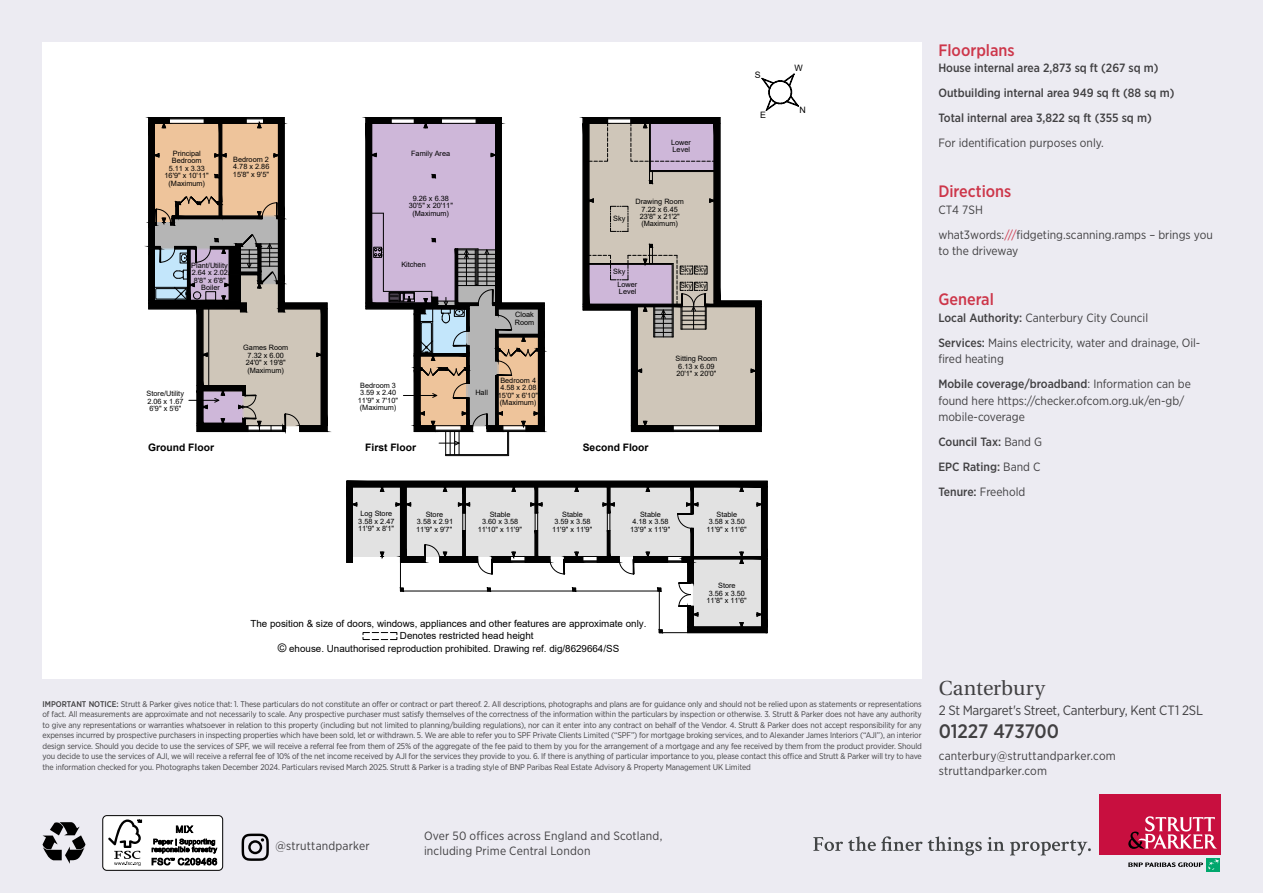
<style>
.page{position:relative;width:1263px;height:893px;background:#ecebf2}
.page>*{position:absolute;margin:0;border:0;box-sizing:border-box;transform-origin:0 0}
.t1{font:20.25px "Utopia";color:#414042}
.t2{font:500 19.5px "Gotham Narrow";letter-spacing:-.01em;color:#414042}
.t3{font:500 16.5px "Gotham Narrow";color:#cd364a}
.t4{font:13.5px "Gotham Narrow";letter-spacing:-.02em;color:#414042}
.t5{font:12px/25px "Gotham Narrow";color:#414042}
.t6{font:500 12px/25px "Gotham Narrow";color:#414042}
.t7{font:700 10.35px "Arial";color:#000}
.t8{font:9.75px "Arial";color:#000}
.t9{font:8.85px "Arial";color:#000}
.t10{font:8.25px/10.5px "Gotham Narrow";letter-spacing:-.015em;color:#414042;text-align:justify}
.t11{font:7.35px/7.5px "Arial";color:#000;text-align:center}
.s1{color:#cd364a}
.s2{font-weight:500}
.s3{font-weight:400}
.s4{font-size:11.85px}
</style>
<div class="page">
<div style="left:103px;top:816px;width:120px;height:54px;background:#fff;border-radius:4px"></div>
<div style="left:102px;top:815px;width:121px;height:56px;border:1px solid #000;border-radius:4px"></div>
<svg style="left:108px;top:819px;width:34px;height:47px"></svg>
<svg style="left:176px;top:825px;width:17px;height:8px"></svg>
<svg style="left:152px;top:839px;width:65px;height:26px"></svg>
<div style="left:43px;top:43px;width:879px;height:636px;background:#fff"></div>
<svg style="left:242px;top:834px;width:27px;height:27px"></svg>
<svg style="left:582px;top:73px;width:217px;height:359px"></svg>
<svg style="left:346px;top:480px;width:422px;height:160px"></svg>
<svg style="left:148px;top:117px;width:180px;height:315px"></svg>
<svg style="left:365px;top:117px;width:180px;height:339px"></svg>
<hr style="left:403px;top:395px;width:30px;height:1px;background:#000">
<svg style="left:43px;top:822px;width:42px;height:42px"></svg>
<svg style="left:813px;top:836px;width:278px;height:19px"></svg>
<div style="left:1206px;top:858px;width:14px;height:14px;background:#00a76d"></div>
<svg style="left:1128px;top:859px;width:91px;height:11px"></svg>
<div style="left:1099px;top:794px;width:121px;height:60px;background:#c80f3f"></div>
<svg style="left:1128px;top:816px;width:89px;height:33px"></svg>
<p class="t11" style="left:165px;top:149px;width:46px">Principal<br>Bedroom<br>5.11 x 3.33<br>16'9" x 10'11" (Maximum)</p>
<p class="t11" style="left:233px;top:156px;width:38px;text-align:justify">Bedroom 2<br>4.78 x 2.86<br>15'8" x 9'5"</p>
<p class="t11" style="left:191px;top:261px;width:38px;text-align:justify">Plant/Utility 2.64 x 2.02<br>8'8" x 6'8"</p>
<p class="t11" style="left:201px;top:284px;width:20px">Boiler</p>
<p class="t11" style="left:147px;top:390px;width:39px;text-align:justify">Store/Utility 2.06 x 1.67<br>6'9" x 5'6"</p>
<p class="t11" style="left:243px;top:344px;width:47px">Games Room<br>7.32 x 6.00<br>24'0" x 19'8" (Maximum)</p>
<p class="t11" style="left:411px;top:150px;width:41px">Family Area</p>
<p class="t11" style="left:409px;top:195px;width:46px">9.26 x 6.38<br>30'5" x 20'11" (Maximum)</p>
<p class="t11" style="left:401px;top:261px;width:26px">Kitchen</p>
<p class="t11" style="left:515px;top:311px;width:21px;text-align:left">Cloak<br>Room</p>
<p class="t11" style="left:358px;top:381px;width:42px">Bedroom 3<br>3.59 x 2.40<br>11'9" x 7'10" (Maximum)</p>
<p class="t11" style="left:498px;top:376px;width:42px">Bedroom 4<br>4.58 x 2.08<br>15'0" x 6'10" (Maximum)</p>
<p class="t11" style="left:475px;top:388px;width:14px">Hall</p>
<p class="t11" style="left:671px;top:138px;width:21px;text-align:left">Lower<br>Level</p>
<p class="t11" style="left:613px;top:214px;width:14px">Sky</p>
<p class="t11" style="left:635px;top:198px;width:50px">Drawing Room<br>7.22 x 6.45<br>23'8" x 21'2" (Maximum)</p>
<p class="t11" style="left:617px;top:264px;width:21px;line-height:13.5px;text-align:left;text-indent:-4px">Sky<br>Lower</p>
<p class="t11" style="left:619px;top:288px;width:19px">Level</p>
<p class="t11" style="left:680px;top:266px;width:28px">Sky Sky</p>
<p class="t11" style="left:680px;top:282px;width:28px">Sky Sky</p>
<p class="t11" style="left:675px;top:355px;width:43px;text-align:left">Sitting Room<br>6.13 x 6.09<br>20'1" x 20'0"</p>
<p class="t7" style="left:148px;top:440px;width:67px">Ground Floor</p>
<p class="t7" style="left:365px;top:440px;width:52px">First Floor</p>
<p class="t7" style="left:583px;top:440px;width:67px">Second Floor</p>
<p class="t9" style="left:755px;top:69px;width:7px">S</p>
<p class="t9" style="left:760px;top:109px;width:7px">E</p>
<p class="t11" style="left:358px;top:510px;width:38px">Log Store<br>3.58 x 2.47<br>11'9" x 8'1"</p>
<p class="t11" style="left:416px;top:510px;width:38px">Store<br>3.58 x 2.91<br>11'9" x 9'7"</p>
<p class="t11" style="left:478px;top:510px;width:46px">Stable<br>3.60 x 3.58<br>11'10" x 11'9"</p>
<p class="t11" style="left:552px;top:510px;width:42px">Stable<br>3.59 x 3.58<br>11'9" x 11'9"</p>
<p class="t11" style="left:630px;top:510px;width:42px">Stable<br>4.18 x 3.58<br>13'9" x 11'9"</p>
<p class="t11" style="left:706px;top:510px;width:42px">Stable<br>3.58 x 3.50<br>11'9" x 11'6"</p>
<p class="t9" style="left:795px;top:62px;width:10px">W</p>
<p class="t9" style="left:799px;top:103px;width:8px">N</p>
<h3 class="t3" style="left:938px;top:39px;width:78px">Floorplans</h3>
<h3 class="t6" style="left:938px;top:55px;width:238px">House internal area 2,873 sq ft (267 sq m)<br>Outbuilding internal area 949 sq ft (88 sq m)<br>Total internal area 3,822 sq ft (355 sq m)</h3>
<h3 class="t5" style="left:938px;top:130px;width:167px">For identification purposes only.</h3>
<h3 class="t3" style="left:938px;top:181px;width:75px">Directions</h3>
<h3 class="t5" style="left:938px;top:197px;width:276px">CT4 7SH<br>what3words:<span class="s1">///</span>fidgeting.scanning.ramps – brings you</h3>
<h3 class="t5" style="left:938px;top:238px;width:81px">to the driveway</h3>
<h3 class="t3" style="left:938px;top:289px;width:57px">General</h3>
<h3 class="t5" style="left:938px;top:305px;width:264px"><span class="s2">Local Authority:</span> Canterbury City Council<br><span class="s2">Services:</span> Mains electricity, water and drainage, Oil-</h3>
<h3 class="t5" style="left:938px;top:346px;width:254px">fired heating<br><span class="s2">Mobile coverage/broadband</span>: Information can be</h3>
<h3 class="t5" style="left:938px;top:392px;width:248px;line-height:16.5px">found here https://checker.ofcom.org.uk/en-gb/ mobile-coverage</h3>
<h3 class="t6" style="left:938px;top:429px;width:105px">Council Tax: <span class="s3">Band G<br></span>EPC Rating: <span class="s3">Band C<br></span>Tenure: <span class="s3">Freehold</span></h3>
<p class="t8" style="left:250px;top:617px;width:397px">The position &amp; size of doors, windows, appliances and other features are approximate only.</p>
<p class="t8" style="left:278px;top:642px;width:343px"><span class="s4">©</span> ehouse. Unauthorised reproduction prohibited. Drawing ref. dig/8629664/SS</p>
<p class="t8" style="left:400px;top:629px;width:135px">Denotes restricted head height</p>
<p class="t11" style="left:706px;top:582px;width:42px">Store<br>3.56 x 3.50<br>11'8" x 11'6"</p>
<p class="t10" style="left:43px;top:698px;width:881px"><span class="s2">IMPORTANT NOTICE:</span> Strutt &amp; Parker gives notice that: 1. These particulars do not constitute an offer or contract or part thereof. 2. All descriptions, photographs and plans are for guidance only and should not be relied upon as statements or representations of fact. All measurements are approximate and not necessarily to scale. Any prospective purchaser must satisfy themselves of the correctness of the information within the particulars by inspection or otherwise. 3. Strutt &amp; Parker does not have any authority to give any representations or warranties whatsoever in relation to this property (including but not limited to planning/building regulations), nor can it enter into any contract on behalf of the Vendor. 4. Strutt &amp; Parker does not accept responsibility for any expenses incurred by prospective purchasers in inspecting properties which have been sold, let or withdrawn. 5. We are able to refer you to SPF Private Clients Limited (“SPF”) for mortgage broking services, and to Alexander James Interiors (“AJI”), an interior design service. Should you decide to use the services of SPF, we will receive a referral fee from them of 25% of the aggregate of the fee paid to them by you for the arrangement of a mortgage and any fee received by them from the product provider. Should you decide to use the services of AJI, we will receive a referral fee of 10% of the net income received by AJI for the services they provide to you. 6. If there is anything of particular importance to you, please contact this office and Strutt &amp; Parker will try to have the information checked for you. Photographs taken December 2024. Particulars revised March 2025. Strutt &amp; Parker is a trading style of BNP Paribas Real Estate Advisory &amp; Property Management UK Limited</p>
<h1 class="t1" style="left:939px;top:677px;width:108px">Canterbury</h1>
<h3 class="t4" style="left:939px;top:701px;width:266px">2 St Margaret's Street, Canterbury, Kent CT1 2SL</h3>
<h2 class="t2" style="left:939px;top:719px;width:122px">01227 473700</h2>
<h3 class="t5" style="left:939px;top:743px;width:179px">canterbury@struttandparker.com</h3>
<h3 class="t5" style="left:939px;top:758px;width:110px">struttandparker.com</h3>
<h3 class="t5" style="left:275px;top:833px;width:96px">@struttandparker</h3>
<h3 class="t5" style="left:424px;top:828px;width:240px;line-height:15px">Over 50 offices across England and Scotland, including Prime Central London</h3>
</div>
